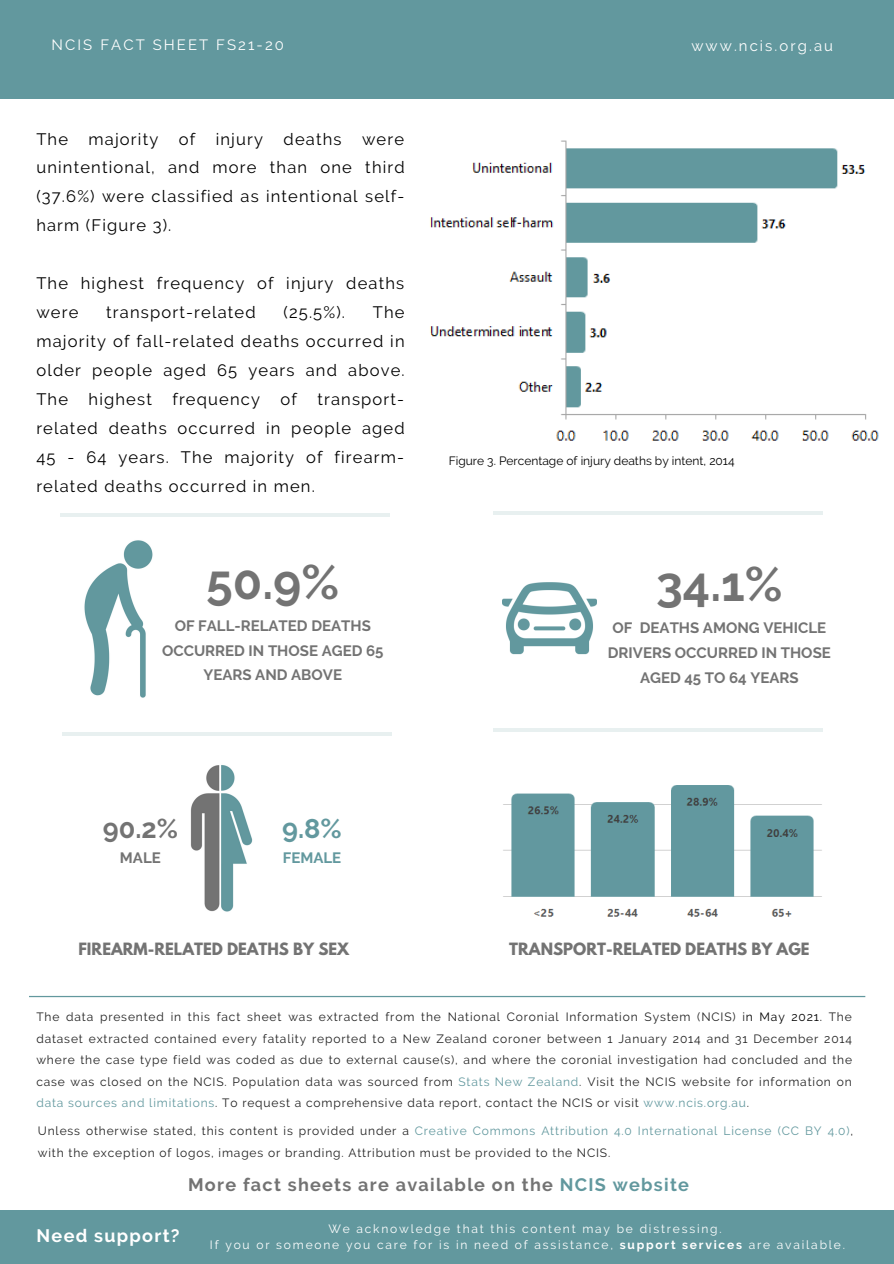
<style>
.page{position:relative;width:894px;height:1264px;background:#fff}
.page>*{position:absolute;margin:0;border:0;box-sizing:border-box;transform-origin:0 0}
.t1{font:700 48px "Raleway";color:#737373}
.t2{font:700 27px "Raleway";color:#737373}
.t3{font:700 27px "Raleway";color:#62989e}
.t4{font:700 18px "Raleway";letter-spacing:.07em;color:#737373}
.t5{font:700 18px "Raleway";letter-spacing:.07em;color:#fff}
.t6{font:16.5px/29px "Raleway";letter-spacing:.07em;color:#000;text-align:justify}
.t7{font:700 15px/24.8px "Raleway";color:#737373;text-align:center}
.t8{font:700 15px "League Spartan";color:#737373}
.t9{font:700 15px "Raleway";color:#62989e}
.t10{font:14.85px "Raleway";letter-spacing:.14em;color:#fff}
.t11{font:12px/21.5px "Raleway";letter-spacing:.07em;color:#222;text-align:justify}
.t12{font:12px "Raleway";letter-spacing:.15em;color:#fff}
.t13{font:12px "Raleway";color:#000}
.s1{color:#000}
.s2{color:#62989e}
.s3{font-weight:700}
</style>
<div class="page">
<div style="left:0;top:0;width:893px;height:99px;background:#62989e"></div>
<div style="left:0;top:1210px;width:893px;height:53px;background:#62989e"></div>
<svg style="left:29px;top:995px;width:836px;height:2px"></svg>
<svg style="left:62px;top:732px;width:329px;height:3px"></svg>
<hr style="left:60px;top:513px;width:329px;height:4px;background:#e8f0f0">
<img style="left:502px;top:582px;width:94px;height:73px">
<img style="left:190px;top:765px;width:63px;height:147px">
<svg style="left:493px;top:728px;width:329px;height:3px"></svg>
<hr style="left:493px;top:511px;width:329px;height:4px;background:#e8f0f0">
<img style="left:84px;top:540px;width:69px;height:158px">
<img style="left:430px;top:140px;width:449px;height:301px">
<img style="left:503px;top:785px;width:319px;height:132px">
<p class="t10" style="left:52px;top:36px;width:234px">NCIS FACT SHEET FS21-20</p>
<p class="t6" style="left:36px;top:124px;width:370px">The majority of injury deaths were unintentional, and more than one third (37.6%) were classified as intentional self&shy;harm (Figure 3).</p>
<p class="t6" style="left:36px;top:269px;width:369px">The highest frequency of injury deaths were</p>
<p class="t6" style="left:106px;top:298px;width:151px">transport-related</p>
<p class="t6" style="left:283px;top:298px;width:63px">(25.5%).</p>
<p class="t6" style="left:36px;top:298px;width:370px;text-indent:336px">The majority of fall-related deaths occurred in older people aged 65 years and above.<br>The highest frequency of transport&shy;related deaths occurred in people aged 45 - 64 years. The majority of firearm&shy;related deaths occurred in men.</p>
<p class="t1" style="left:206px;top:553px;width:134px">50.9%</p>
<p class="t7" style="left:162px;top:613px;width:223px">OF FALL-RELATED DEATHS<br>OCCURRED IN THOSE AGED 65<br>YEARS AND ABOVE</p>
<p class="t10" style="left:691px;top:37px;width:143px">www.ncis.org.au</p>
<p class="t13" style="left:448px;top:453px;width:287px">Figure 3. Percentage of injury deaths by intent, 2014</p>
<p class="t1" style="left:656px;top:556px;width:128px">34.1%</p>
<p class="t7" style="left:607px;top:615px;width:224px">OF DEATHS AMONG VEHICLE<br>DRIVERS OCCURRED IN THOSE<br>AGED 45 TO 64 YEARS</p>
<p class="t2" style="left:103px;top:812px;width:77px">90.2%</p>
<p class="t7" style="left:120px;top:845px;width:42px">MALE</p>
<p class="t3" style="left:282px;top:812px;width:61px">9.8%</p>
<p class="t9" style="left:283px;top:848px;width:60px">FEMALE</p>
<p class="t8" style="left:78px;top:941px;width:272px">FIREARM-RELATED DEATHS BY SEX</p>
<p class="t8" style="left:509px;top:941px;width:302px">TRANSPORT-RELATED DEATHS BY AGE</p>
<p class="t11" style="left:36px;top:1006px;width:817px">The data presented in this fact sheet was extracted from the National Coronial Information System (NCIS) i<span class="s1">n May 2021.</span> The dataset extracted contained every fatality reported to a New Zealand coroner between 1 January 2014 and 31 December 2014 where the case type field was coded as due to external cause(s), and where the coronial investigation had concluded and the case was closed on the NCIS. Population data was sourced from <span class="s2">Stats New Zealand</span>. Visit the NCIS website for information on <span class="s2">data sources and limitations</span>. To request a comprehensive data report, contact the NCIS or visit <span class="s2">www.ncis.org.au</span>.</p>
<p class="t11" style="left:38px;top:1120px;width:816px">Unless otherwise stated, this content is provided under a <span class="s2">Creative Commons Attribution 4.0 International License (CC BY 4.0)</span>, with the exception of logos, images or branding. Attribution must be provided to the NCIS.</p>
<p class="t4" style="left:188px;top:1174px;width:502px">More fact sheets are available on the <span class="s2">NCIS website</span></p>
<p class="t12" style="left:328px;top:1221px;width:395px">We acknowledge that this content may be distressing.</p>
<p class="t5" style="left:37px;top:1224px;width:144px">Need support?</p>
<p class="t12" style="left:210px;top:1237px;width:636px">If you or someone you care for is in need of assistance, <span class="s3">support services</span> are available.</p>
</div>
